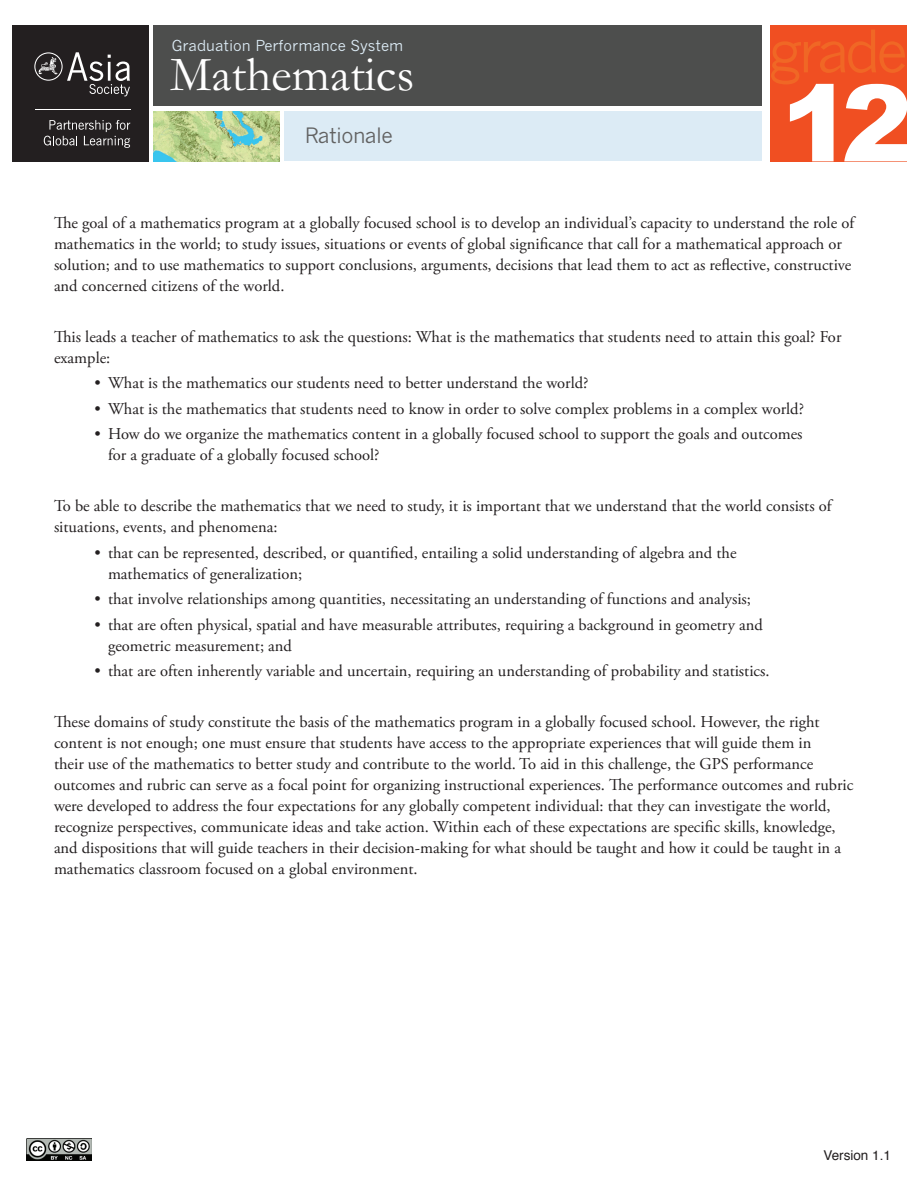
<style>
.page{position:relative;width:918px;height:1188px;background:#fff}
.page>*{position:absolute;margin:0;border:0;box-sizing:border-box;transform-origin:0 0}
.t1{font:900 106.5px "Arial";color:#fff}
.t2{font:57.9px "News Gothic";letter-spacing:-.075em;color:#f06725}
.t3{font:49.5px "Garamond";color:#fff}
.t4{font:21px "News Gothic";letter-spacing:-.025em;color:#626262}
.t5{font:16.5px/21px "Adobe Garamond Pro";color:#231f20}
.t6{font:15px "News Gothic";color:#dcebf5}
.t7{font:13.5px "Helvetica";color:#231f20}
</style>
<div class="page">
<img style="left:27px;top:1138px;width:65px;height:23px">
<div style="left:12px;top:25px;width:136px;height:136px;background:#231f20"></div>
<svg style="left:44px;top:120px;width:86px;height:28px"></svg>
<hr style="left:35px;top:109px;width:95px;height:1px;background:#fff">
<svg style="left:34px;top:52px;width:96px;height:44px"></svg>
<div style="left:285px;top:111px;width:477px;height:50px;background:#dcebf5"></div>
<div style="left:770px;top:25px;width:136px;height:136px;background:#f04f22"></div>
<img style="left:154px;top:111px;width:125px;height:50px">
<div style="left:153px;top:26px;width:608px;height:80px;background:#4d4e4d"></div>
<p class="t6" style="left:172px;top:37px;width:233px">Graduation Performance System</p>
<h3 class="t3" style="left:170px;top:45px;width:246px">Mathematics</h3>
<p class="t4" style="left:305px;top:123px;width:90px">Rationale</p>
<h2 class="t2" style="left:769px;top:18px;width:141px">grade</h2>
<h1 class="t1" style="left:781px;top:46px;width:133px">12</h1>
<p class="t5" style="left:54px;top:213px;width:802px">The goal of a mathematics program at a globally focused school is to develop an individual’s capacity to understand the role of mathematics in the world; to study issues, situations or events of global significance that call for a mathematical approach or solution; and to use mathematics to support conclusions, arguments, decisions that lead them to act as reflective, constructive and concerned citizens of the world.</p>
<p class="t5" style="left:54px;top:327px;width:789px">This leads a teacher of mathematics to ask the questions: What is the mathematics that students need to attain this goal? For example:</p>
<p class="t5" style="left:95px;top:373px;width:496px">• What is the mathematics our students need to better understand the world?</p>
<p class="t5" style="left:95px;top:399px;width:711px">• What is the mathematics that students need to know in order to solve complex problems in a complex world?</p>
<p class="t5" style="left:108px;top:424px;width:696px;text-indent:-13px">• How do we organize the mathematics content in a globally focused school to support the goals and outcomes for a graduate of a globally focused school?</p>
<p class="t5" style="left:54px;top:496px;width:779px">To be able to describe the mathematics that we need to study, it is important that we understand that the world consists of situations, events, and phenomena:</p>
<p class="t5" style="left:108px;top:543px;width:630px;text-indent:-13px">• that can be represented, described, or quantified, entailing a solid understanding of algebra and the mathematics of generalization;</p>
<p class="t5" style="left:95px;top:589px;width:658px">• that involve relationships among quantities, necessitating an understanding of functions and analysis;</p>
<p class="t5" style="left:108px;top:615px;width:656px;text-indent:-13px">• that are often physical, spatial and have measurable attributes, requiring a background in geometry and geometric measurement; and</p>
<p class="t5" style="left:95px;top:661px;width:677px">• that are often inherently variable and uncertain, requiring an understanding of probability and statistics.</p>
<p class="t5" style="left:54px;top:712px;width:801px">These domains of study constitute the basis of the mathematics program in a globally focused school. However, the right content is not enough; one must ensure that students have access to the appropriate experiences that will guide them in<br>their use of the mathematics to better study and contribute to the world. To aid in this challenge, the GPS performance outcomes and rubric can serve as a focal point for organizing instructional experiences. The performance outcomes and rubric were developed to address the four expectations for any globally competent individual: that they can investigate the world, recognize perspectives, communicate ideas and take action. Within each of these expectations are specific skills, knowledge, and dispositions that will guide teachers in their decision-making for what should be taught and how it could be taught in a mathematics classroom focused on a global environment.</p>
<p class="t7" style="left:823px;top:1145px;width:69px">Version 1.1</p>
</div>
